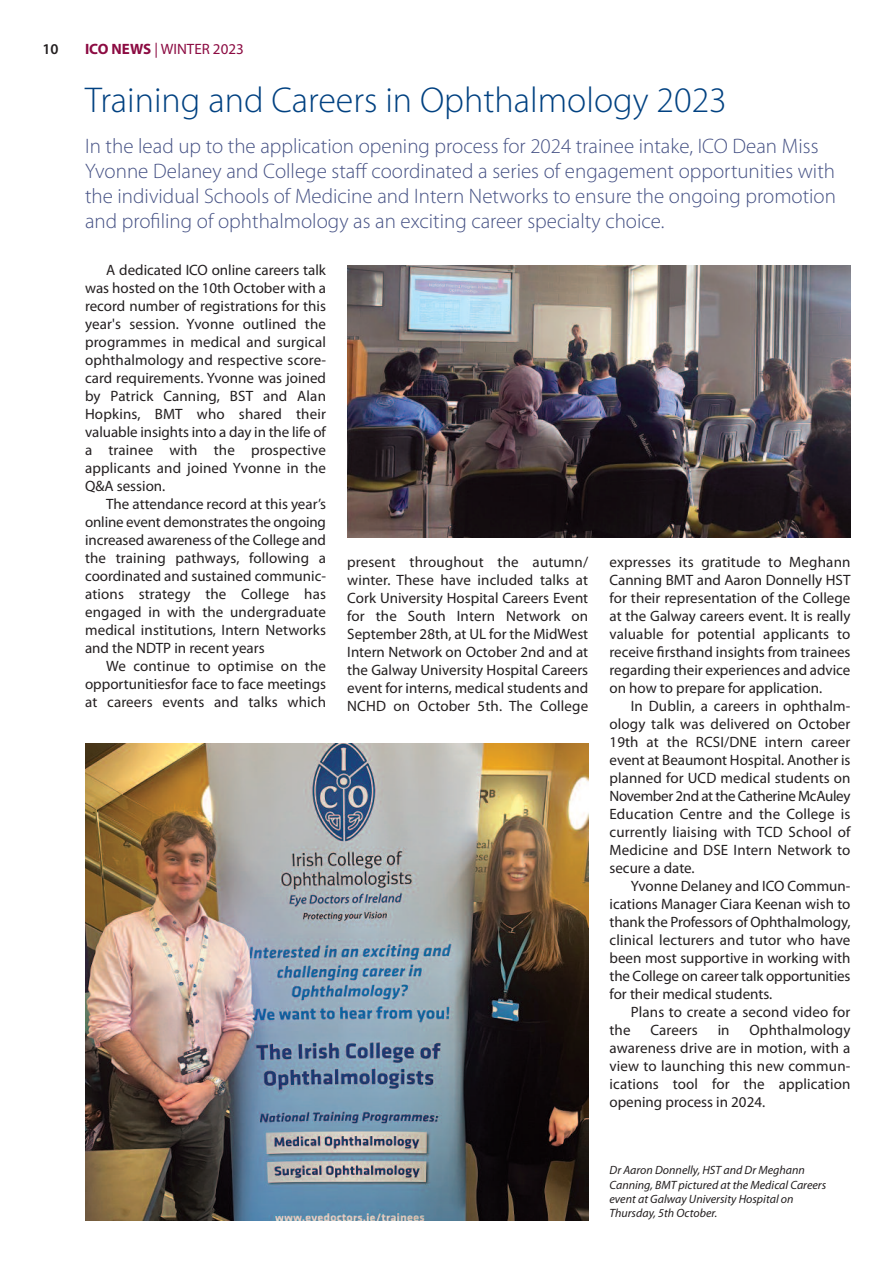
<style>
.page{position:relative;width:893px;height:1263px;background:#fff}
.page>*{position:absolute;margin:0;border:0;box-sizing:border-box;transform-origin:0 0}
.t1{font:300 36px "Myriad Pro";color:#014181}
.t2{font:300 21px/25.2px "Myriad Pro";color:#465285}
.t3{font:15px/18px "Myriad Pro";color:#231f20;text-align:justify}
.t4{font:15px "Myriad Pro";color:#8c0b42}
.t5{font:600 15px "Myriad Pro";color:#231f20}
.t6{font:italic 12px/14.4px "Myriad Pro";color:#231f20}
.s1{font-weight:700}
</style>
<div class="page">
<img style="left:347px;top:266px;width:503px;height:272px">
<img style="left:85px;top:744px;width:503px;height:476px">
<p class="t5" style="left:43px;top:43px;width:18px">10</p>
<p class="t4" style="left:85px;top:43px;width:160px"><span class="s1">ICO NEWS</span> | WINTER 2023</p>
<h1 class="t1" style="left:85px;top:86px;width:643px">Training and Careers in Ophthalmology 2023</h1>
<p class="t2" style="left:85px;top:135px;width:752px">In the lead up to the application opening process for 2024 trainee intake, ICO Dean Miss Yvonne Delaney and College staff coordinated a series of engagement opportunities with the individual Schools of Medicine and Intern Networks to ensure the ongoing promotion and profiling of ophthalmology as an exciting career specialty choice.</p>
<p class="t3" style="left:85px;top:262px;width:242px;text-indent:21px">A dedicated ICO online careers talk was hosted on the 10th October with a record number of registrations for this year's session. Yvonne outlined the programmes in medical and surgical ophthalmology and respective score&shy;card requirements. Yvonne was joined by Patrick Canning, BST and Alan Hopkins, BMT who shared their valuable insights into a day in the life of a trainee with the prospective applicants and joined Yvonne in the Q&amp;A session.</p>
<p class="t3" style="left:85px;top:496px;width:242px;text-indent:21px">The attendance record at this year’s online event demonstrates the ongoing increased awareness of the College and the training pathways, following a coordinated and sustained communic&shy;ations strategy the College has engaged in with the undergraduate medical institutions, Intern Networks and the NDTP in recent years</p>
<p class="t3" style="left:85px;top:658px;width:242px;text-indent:21px">We continue to optimise on the opportunitiesfor face to face meetings at careers events and talks which</p>
<p class="t3" style="left:347px;top:554px;width:242px">present throughout the autumn/ winter. These have included talks at Cork University Hospital Careers Event for the South Intern Network on September 28th, at UL for the MidWest Intern Network on October 2nd and at the Galway University Hospital Careers event for interns, medical students and NCHD on October 5th. The College</p>
<p class="t3" style="left:609px;top:554px;width:242px">expresses its gratitude to Meghann Canning BMT and Aaron Donnelly HST for their representation of the College at the Galway careers event. It is really valuable for potential applicants to receive firsthand insights from trainees regarding their experiences and advice on how to prepare for application.</p>
<p class="t3" style="left:609px;top:698px;width:242px;text-indent:21px">In Dublin, a careers in ophthalm&shy;ology talk was delivered on October 19th at the RCSI/DNE intern career event at Beaumont Hospital. Another is planned for UCD medical students on November 2nd at the Catherine McAuley Education Centre and the College is currently liaising with TCD School of Medicine and DSE Intern Network to secure a date.</p>
<p class="t3" style="left:609px;top:878px;width:242px;text-indent:21px">Yvonne Delaney and ICO Commun&shy;ications Manager Ciara Keenan wish to thank the Professors of Ophthalmology, clinical lecturers and tutor who have been most supportive in working with the College on career talk opportunities for their medical students.</p>
<p class="t3" style="left:631px;top:1004px;width:221px">Plans to create a second video for</p>
<p class="t3" style="left:609px;top:1022px;width:23px">the</p>
<p class="t3" style="left:650px;top:1022px;width:49px">Careers</p>
<p class="t3" style="left:718px;top:1022px;width:13px">in</p>
<p class="t3" style="left:609px;top:1022px;width:242px;text-indent:140px">Ophthalmology awareness drive are in motion, with a view to launching this new commun&shy;ications tool for the application opening process in 2024.</p>
<p class="t6" style="left:609px;top:1164px;width:218px">Dr Aaron Donnelly, HST and Dr Meghann Canning, BMT pictured at the Medical Careers event at Galway University Hospital on Thursday, 5th October.</p>
</div>
